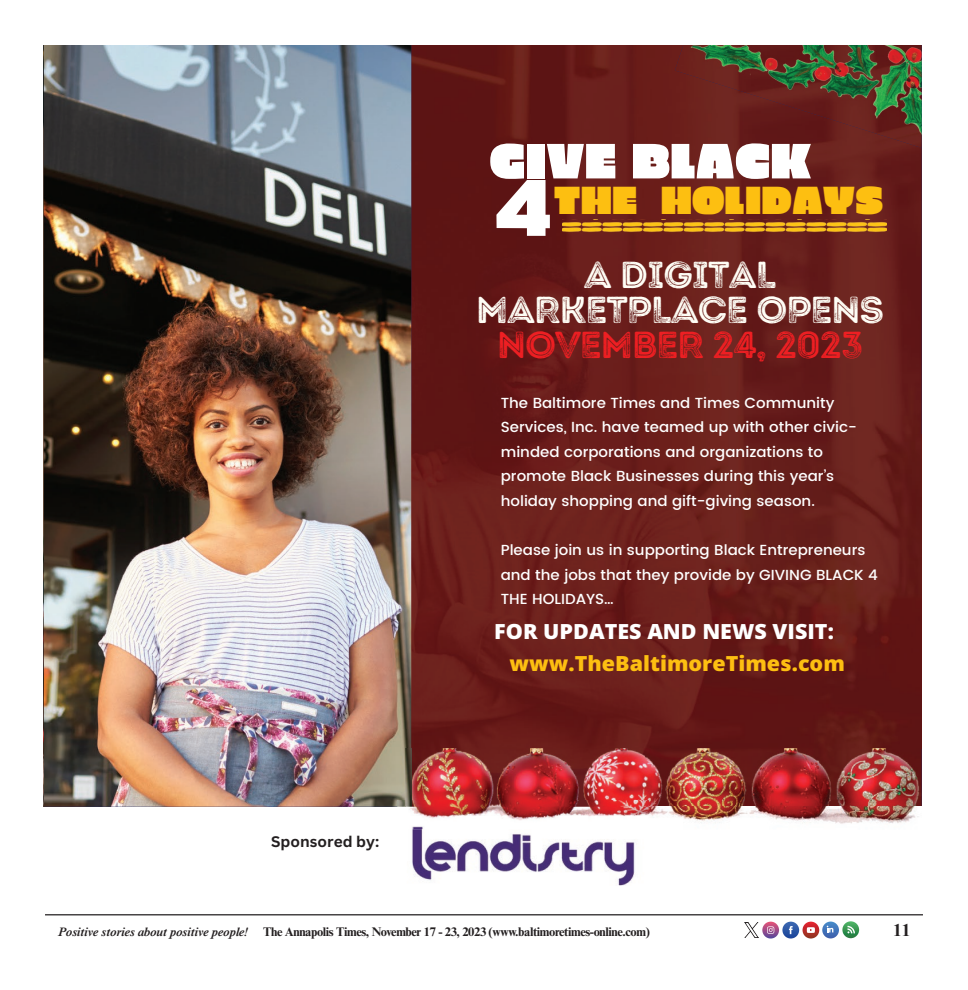
<style>
.page{position:relative;width:968px;height:990px;background:#fff}
.page>*{position:absolute;margin:0;border:0;box-sizing:border-box;transform-origin:0 0}
.t1{font:49.88px "Erica One";color:#fff}
.t2{font:39.5px "Erica One";color:#fdbf11}
.t3{font:37.62px/35px "Intro Rust G Base 2 Line";letter-spacing:-.03em;color:#fffef6;text-align:center}
.t4{font:800 21px "Open Sans";color:#fdbf11}
.t5{font:800 21px "Open Sans";color:#fff}
.t6{font:700 17.5px "Times NRMT Std";color:#231f20}
.t7{font:700 15px "Canva Sans";color:#231f20}
.t8{font:500 14.62px/24.6px "Poppins";color:#fff}
.t9{font:700 12.5px "Times NRMT Std";letter-spacing:-.03em;color:#231f20}
.t10{font:italic 600 12.5px "Times NRMT Std";letter-spacing:-.03em;color:#231f20}
.s1{font-family:"Bernoru";font-weight:900;font-size:78.25px;color:#fff}
.s2{color:#ee1f23}
</style>
<div class="page">
<img style="left:842px;top:921px;width:17px;height:17px">
<svg style="left:847px;top:926px;width:8px;height:7px"></svg>
<img style="left:762px;top:922px;width:17px;height:17px">
<svg style="left:767px;top:926px;width:7px;height:8px"></svg>
<img style="left:782px;top:922px;width:17px;height:17px">
<svg style="left:789px;top:926px;width:3px;height:8px"></svg>
<img style="left:802px;top:922px;width:17px;height:17px">
<svg style="left:806px;top:927px;width:8px;height:6px"></svg>
<img style="left:822px;top:922px;width:17px;height:16px">
<svg style="left:826px;top:926px;width:7px;height:6px"></svg>
<img style="left:745px;top:923px;width:13px;height:14px">
<hr style="left:45px;top:914px;width:877px;height:1px;background:#231f20">
<img style="left:411px;top:45px;width:510px;height:762px">
<img style="left:562px;top:220px;width:324px;height:13px">
<img style="left:44px;top:45px;width:367px;height:762px">
<img style="left:412px;top:829px;width:223px;height:57px">
<img style="left:406px;top:748px;width:5px;height:52px">
<img style="left:409px;top:807px;width:510px;height:22px">
<img style="left:411px;top:800px;width:237px;height:7px">
<svg style="left:397px;top:800px;width:14px;height:7px"></svg>
<img style="left:675px;top:45px;width:247px;height:103px">
<p class="t1" style="left:489px;top:132px;width:324px">GIVE BLACK</p>
<p class="t2" style="left:493px;top:177px;width:391px"><span class="s1">4</span>THE HOLIDAYS</p>
<p class="t3" style="left:476px;top:262px;width:409px">A DIGITAL<br>MARKETPLACE OPENS<br><span class="s2">NOVEMBER 24, 2023</span></p>
<p class="t8" style="left:501px;top:391px;width:357px">The Baltimore Times and Times Community Services, Inc. have teamed up with other civic&shy;minded corporations and organizations to promote Black Businesses during this year’s holiday shopping and gift-giving season.</p>
<p class="t8" style="left:501px;top:539px;width:379px">Please join us in supporting Black Entrepreneurs and the jobs that they provide by GIVING BLACK 4<br>THE HOLIDAYS…</p>
<p class="t5" style="left:494px;top:620px;width:341px">FOR UPDATES AND NEWS VISIT:</p>
<p class="t7" style="left:271px;top:836px;width:110px">Sponsored by:</p>
<p class="t4" style="left:509px;top:652px;width:337px">www.TheBaltimoreTimes.com</p>
<p class="t9" style="left:263px;top:924px;width:388px">The Annapolis Times, November 17 - 23, 2023 (www.baltimoretimes-online.com)</p>
<p class="t6" style="left:893px;top:919px;width:19px">11</p>
<p class="t10" style="left:58px;top:925px;width:192px">Positive stories about positive people!</p>
<p class="t9" style="left:283px;top:923px;width:366px">Baltim re Times, November 17 - 23, 2023 (www.baltimoretimes-online.com)</p>
</div>
